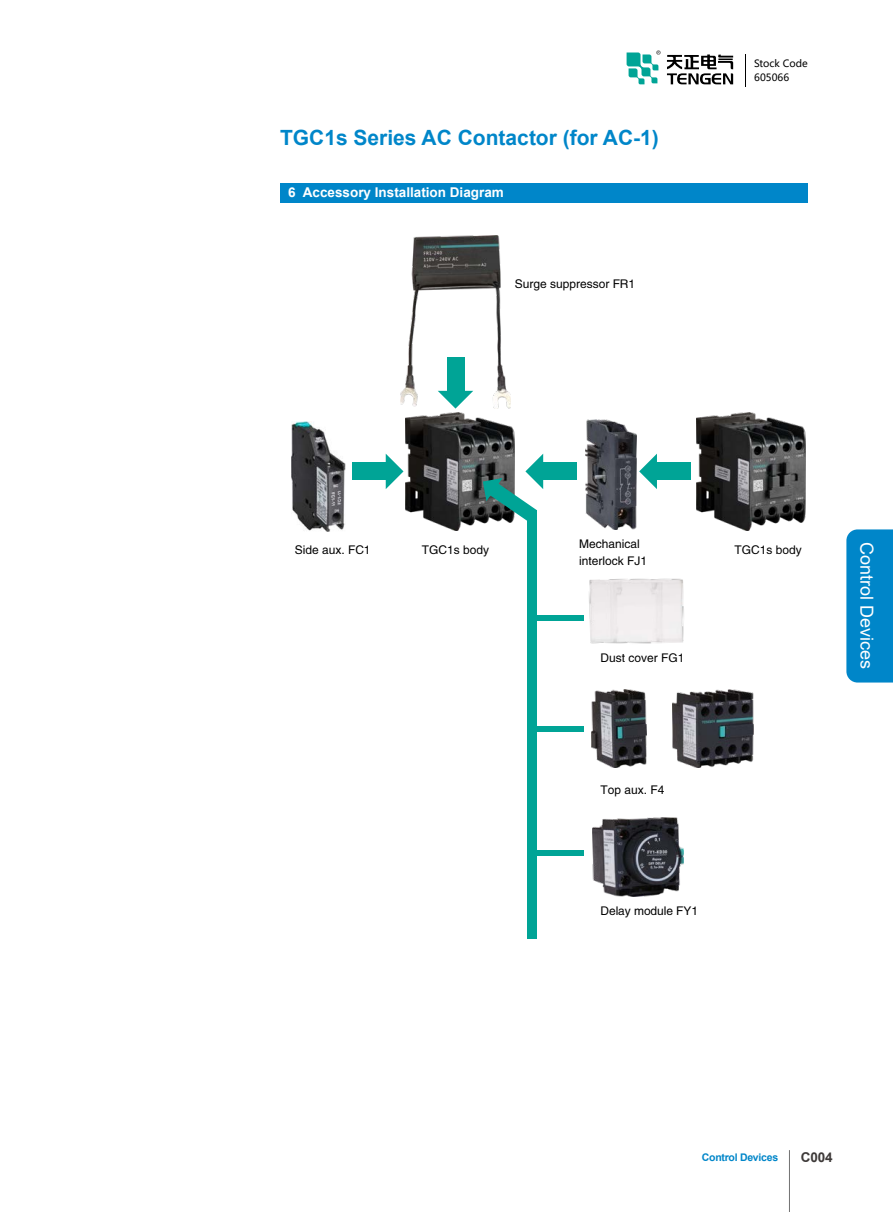
<style>
.page{position:relative;width:893px;height:1212px;background:#fff}
.page>*{position:absolute;margin:0;border:0;box-sizing:border-box;transform-origin:0 0}
.t1{font:700 21px "Arial";color:#0086c9}
.t2{font:18px "Arial";color:#fff}
.t3{font:700 13.5px "Arial";color:#fff}
.t4{font:700 13.5px "Arial";color:#3e3a39}
.t5{font:12px/16.5px "FZHTK GBK1 0";color:#000}
.t6{font:700 10.5px "Arial";letter-spacing:-.025em;color:#0086c9}
.t7{font:9.9px/14px "Microsoft Ya Hei";color:#000}
</style>
<div class="page">
<img style="left:401px;top:235px;width:110px;height:174px">
<div style="left:280px;top:183px;width:528px;height:20px;background:#0086c9"></div>
<img style="left:405px;top:413px;width:110px;height:117px">
<img style="left:696px;top:413px;width:110px;height:117px">
<div style="left:446px;top:357px;width:18px;height:38px;background:#00a496"></div>
<svg style="left:438px;top:391px;width:35px;height:18px"></svg>
<div style="left:352px;top:462px;width:38px;height:18px;background:#00a496"></div>
<svg style="left:386px;top:454px;width:17px;height:35px"></svg>
<div style="left:539px;top:462px;width:38px;height:18px;background:#00a496"></div>
<div style="left:653px;top:462px;width:37px;height:18px;background:#00a496"></div>
<svg style="left:639px;top:454px;width:18px;height:35px"></svg>
<svg style="left:483px;top:454px;width:60px;height:68px"></svg>
<div style="left:527px;top:510px;width:10px;height:428px;background:#00a496"></div>
<div style="left:534px;top:615px;width:49px;height:5px;background:#00a496"></div>
<div style="left:534px;top:726px;width:49px;height:6px;background:#00a496"></div>
<div style="left:534px;top:850px;width:49px;height:6px;background:#00a496"></div>
<img style="left:292px;top:421px;width:54px;height:110px">
<img style="left:586px;top:420px;width:51px;height:109px">
<img style="left:589px;top:578px;width:95px;height:66px">
<img style="left:591px;top:690px;width:55px;height:78px">
<img style="left:673px;top:690px;width:80px;height:78px">
<img style="left:593px;top:818px;width:90px;height:78px">
<hr style="left:789px;top:1150px;width:1px;height:62px;background:#727171">
<div style="left:846px;top:529px;width:47px;height:153px;background:#0086c9"></div>
<hr style="left:745px;top:54px;width:1px;height:33px;background:#000">
<svg style="left:627px;top:50px;width:33px;height:34px"></svg>
<svg style="left:667px;top:55px;width:66px;height:29px"></svg>
<p class="t1" style="left:280px;top:123px;width:380px">TGC1s Series AC Contactor (for AC-1)</p>
<p class="t3" style="left:288px;top:183px;width:217px">6 Accessory Installation Diagram</p>
<p class="t5" style="left:515px;top:276px;width:122px">Surge suppressor FR1</p>
<p class="t7" style="left:754px;top:56px;width:55px">Stock Code<br>605066</p>
<p class="t5" style="left:579px;top:536px;width:69px">Mechanical interlock FJ1</p>
<p class="t5" style="left:295px;top:541px;width:77px">Side aux. FC1</p>
<p class="t5" style="left:422px;top:541px;width:69px">TGC1s body</p>
<p class="t5" style="left:734px;top:541px;width:69px">TGC1s body</p>
<p class="t5" style="left:601px;top:650px;width:85px">Dust cover FG1</p>
<p class="t5" style="left:601px;top:781px;width:65px">Top aux. F4</p>
<p class="t5" style="left:601px;top:903px;width:99px">Delay module FY1</p>
<h2 class="t2" style="left:879px;top:542px;width:129px;rotate:90deg">Control Devices</h2>
<p class="t6" style="left:702px;top:1150px;width:78px">Control Devices</p>
<p class="t4" style="left:801px;top:1147px;width:33px">C004</p>
</div>
